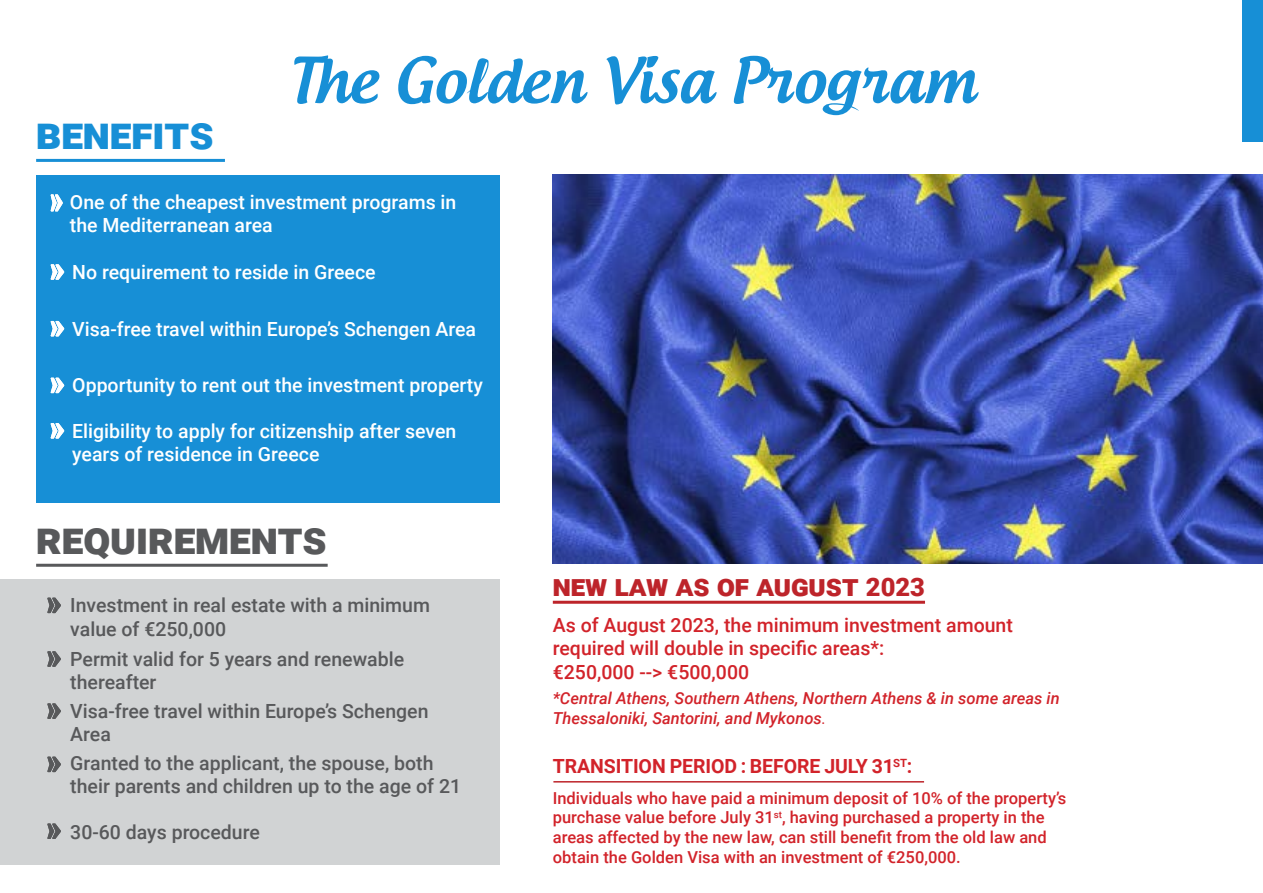
<style>
.page{position:relative;width:1263px;height:893px;background:#fff}
.page>*{position:absolute;margin:0;border:0;box-sizing:border-box;transform-origin:0 0}
.t1{font:500 60px "Androgyne";color:#178fd6}
.t2{font:900 45px "Roboto";color:#58595b}
.t3{font:900 45px "Roboto";color:#178fd6}
.t4{font:900 30px "Roboto";color:#bd242a}
.t5{font:500 19.5px/23.4px "Roboto";color:#fff}
.t6{font:500 19.5px/23.4px "Roboto";color:#58595b}
.t7{font:500 19.5px/23.4px "Roboto";color:#d2232a}
.t8{font:700 19.5px "Roboto";letter-spacing:-.005em;color:#d2232a}
.t9{font:500 16.5px/19.8px "Roboto";color:#d2232a}
.t10{font:italic 500 16.5px/19.8px "Roboto";color:#d2232a}
.s1{font-size:25.5px}
.s2{font-size:12.9px}
</style>
<div class="page">
<div style="left:1242px;top:0;width:21px;height:141px;background:#178fd6"></div>
<div style="left:36px;top:175px;width:464px;height:327px;background:#178fd6"></div>
<hr style="left:36px;top:159px;width:189px;height:3px;background:#178fd6">
<svg style="left:51px;top:194px;width:12px;height:17px"></svg>
<svg style="left:51px;top:264px;width:13px;height:16px"></svg>
<svg style="left:51px;top:321px;width:13px;height:15px"></svg>
<svg style="left:51px;top:378px;width:13px;height:15px"></svg>
<svg style="left:51px;top:423px;width:13px;height:16px"></svg>
<div style="left:0;top:579px;width:500px;height:285px;background:#d1d3d4"></div>
<hr style="left:36px;top:564px;width:292px;height:3px;background:#58595b">
<hr style="left:553px;top:601px;width:372px;height:3px;background:#bd242a">
<svg style="left:47px;top:598px;width:14px;height:15px"></svg>
<svg style="left:47px;top:651px;width:14px;height:16px"></svg>
<svg style="left:47px;top:703px;width:14px;height:16px"></svg>
<svg style="left:47px;top:757px;width:14px;height:15px"></svg>
<svg style="left:47px;top:823px;width:14px;height:16px"></svg>
<hr style="left:553px;top:781px;width:371px;height:1px;background:#bd242a">
<img style="left:553px;top:175px;width:710px;height:389px">
<h2 class="t3" style="left:36px;top:101px;width:179px">benefits</h2>
<h1 class="t1" style="left:287px;top:42px;width:689px">The Golden Visa Program</h1>
<p class="t5" style="left:70px;top:190px;width:388px">One of the cheapest investment programs in the Mediterranean area</p>
<p class="t5" style="left:72px;top:260px;width:305px">No requirement to reside in Greece</p>
<p class="t5" style="left:72px;top:316px;width:405px">Visa-free travel within Europe’s Schengen Area</p>
<p class="t5" style="left:72px;top:373px;width:412px">Opportunity to rent out the investment property</p>
<p class="t5" style="left:72px;top:418px;width:386px">Eligibility to apply for citizenship after seven years of residence in Greece</p>
<h2 class="t2" style="left:36px;top:506px;width:293px">requirements</h2>
<p class="t6" style="left:70px;top:593px;width:361px">Investment in real estate with a minimum value of €250,000</p>
<p class="t6" style="left:70px;top:646px;width:335px">Permit valid for 5 years and renewable thereafter</p>
<p class="t6" style="left:70px;top:699px;width:360px">Visa-free travel within Europe’s Schengen<br>Area</p>
<p class="t6" style="left:70px;top:750px;width:392px">Granted to the applicant, the spouse, both their parents and children up to the age of 21</p>
<p class="t6" style="left:70px;top:819px;width:191px">30-60 days procedure</p>
<h3 class="t4" style="left:553px;top:564px;width:374px">new law as of august <span class="s1">2023</span></h3>
<p class="t7" style="left:553px;top:613px;width:462px">As of August 2023, the minimum investment amount required will double in specific areas*:<br>€250,000 --&gt; €500,000</p>
<p class="t10" style="left:553px;top:687px;width:508px">*Central Athens, Southern Athens, Northern Athens &amp; in some areas in<br>Thessaloniki, Santorini, and Mykonos<span class="s2">.</span></p>
<p class="t8" style="left:553px;top:753px;width:361px">TRANSITION PERIOD : BEFORE JULY 31<sup>ST</sup>:</p>
<p class="t9" style="left:553px;top:787px;width:515px">Individuals who have paid a minimum deposit of 10% of the property’s purchase value before July 31<sup>st</sup>, having purchased a property in the areas affected by the new law, can still benefit from the old law and obtain the Golden Visa with an investment of €250,000.</p>
</div>
